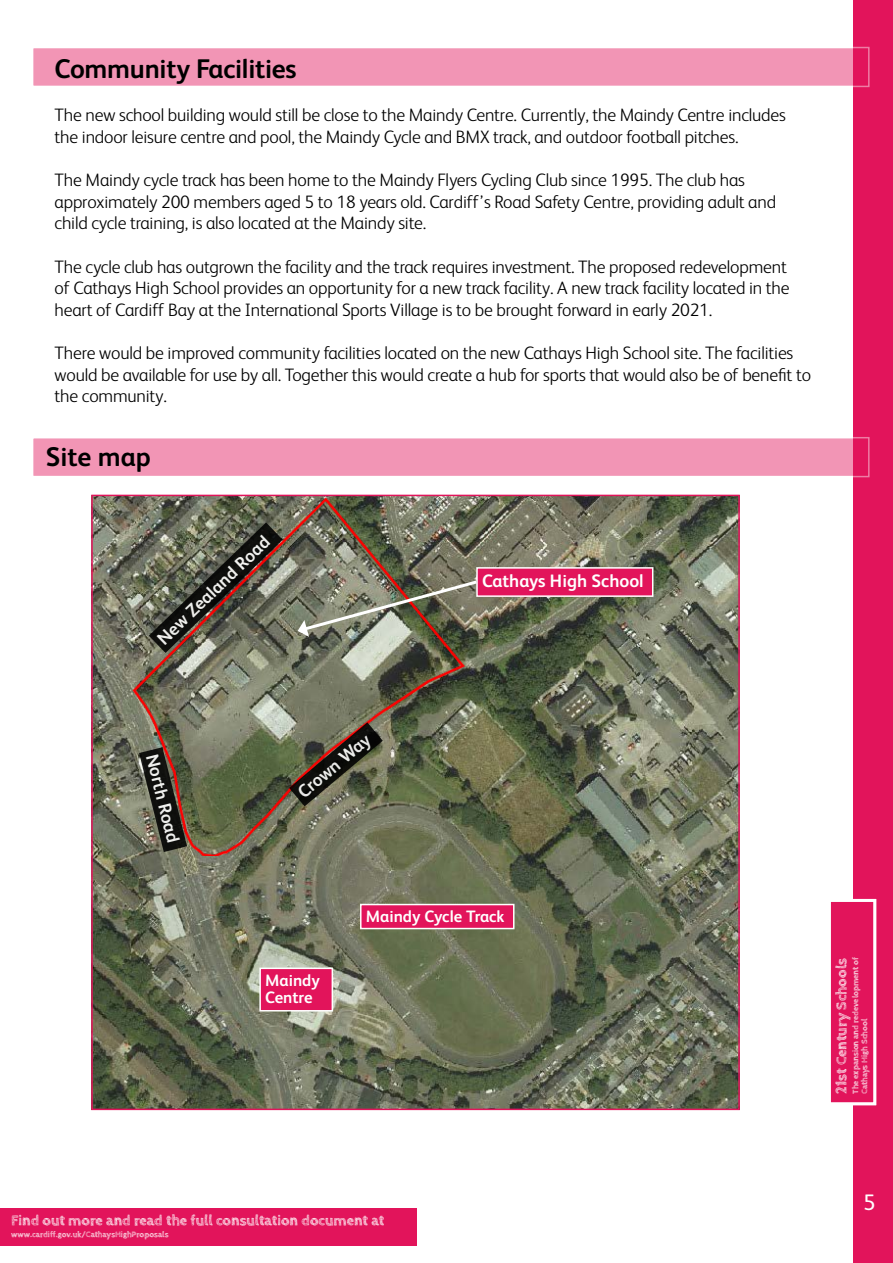
<style>
.page{position:relative;width:893px;height:1263px;background:#fff}
.page>*{position:absolute;margin:0;border:0;box-sizing:border-box;transform-origin:0 0}
.t1{font:700 27px "FS Albert";letter-spacing:-.01em;color:#000}
.t2{font:22.5px "FS Albert";color:#fff}
.t3{font:300 18px/21.6px "FS Albert";letter-spacing:-.01em;color:#000}
.t4{font:700 18px "FS Albert";color:#fff}
.t5{font:700 16.5px/16.5px "FS Albert";color:#fff}
.t6{font:700 14.85px "Cabin Sketch";color:#fff}
.t7{font:700 8.4px/9px "Cabin Sketch";letter-spacing:-.005em;color:#fff}
.t8{font:700 8.4px "Cabin Sketch";letter-spacing:-.025em;color:#fff}
</style>
<div class="page">
<div style="left:0;top:1208px;width:417px;height:38px;background:#e2145b"></div>
<div style="left:853px;top:0;width:40px;height:1263px;background:#e2145b"></div>
<div style="left:32px;top:437px;width:837px;height:40px;background:#f295b5;border:2px solid #fff"></div>
<div style="left:32px;top:47px;width:837px;height:40px;background:#f295b5;border:2px solid #fff"></div>
<img style="left:94px;top:498px;width:643px;height:609px">
<img style="left:132px;top:498px;width:332px;height:358px">
<div style="left:361px;top:904px;width:153px;height:24px;background:#e2145b"></div>
<div style="left:360px;top:904px;width:154px;height:25px;border:2px solid #fff"></div>
<div style="left:260px;top:968px;width:72px;height:43px;background:#e2145b"></div>
<div style="left:259px;top:967px;width:74px;height:44px;border:2px solid #fff"></div>
<div style="left:477px;top:568px;width:176px;height:28px;background:#e2145b"></div>
<div style="left:476px;top:567px;width:177px;height:30px;border:2px solid #fff"></div>
<svg style="left:149px;top:522px;width:134px;height:131px;background:#595649"></svg>
<svg style="left:139px;top:747px;width:48px;height:105px;background:#473d32"></svg>
<svg style="left:289px;top:722px;width:94px;height:84px;background:#524f3e"></svg>
<img style="left:298px;top:578px;width:182px;height:59px">
<div style="left:828px;top:899px;width:48px;height:206px;background:#e2145b;border:3px solid #fff"></div>
<h1 class="t1" style="left:55px;top:51px;width:244px">Community Facilities</h1>
<p class="t3" style="left:55px;top:104px;width:733px">The new school building would still be close to the Maindy Centre. Currently, the Maindy Centre includes the indoor leisure centre and pool, the Maindy Cycle and BMX track, and outdoor football pitches.</p>
<p class="t3" style="left:55px;top:168px;width:723px">The Maindy cycle track has been home to the Maindy Flyers Cycling Club since 1995. The club has approximately 200 members aged 5 to 18 years old. Cardiff’s Road Safety Centre, providing adult and child cycle training, is also located at the Maindy site.</p>
<p class="t3" style="left:55px;top:255px;width:736px">The cycle club has outgrown the facility and the track requires investment. The proposed redevelopment of Cathays High School provides an opportunity for a new track facility. A new track facility located in the heart of Cardiff Bay at the International Sports Village is to be brought forward in early 2021.</p>
<p class="t3" style="left:55px;top:341px;width:758px">There would be improved community facilities located on the new Cathays High School site. The facilities would be available for use by all. Together this would create a hub for sports that would also be of benefit to the community.</p>
<h1 class="t1" style="left:46px;top:438px;width:107px">Site map</h1>
<p class="t4" style="left:152px;top:632px;width:150px;rotate:-44deg">New Zealand Road</p>
<p class="t4" style="left:482px;top:568px;width:163px">Cathays High School</p>
<p class="t4" style="left:164px;top:751px;width:92px;rotate:76deg">North Road</p>
<p class="t4" style="left:292px;top:785px;width:90px;rotate:-40deg">Crown Way</p>
<p class="t5" style="left:265px;top:971px;width:56px">Maindy<br>Centre</p>
<p class="t5" style="left:366px;top:908px;width:140px">Maindy Cycle Track</p>
<p class="t8" style="left:851px;top:1079px;width:146px;rotate:-90deg">redevelopment of Cantonian High School,</p>
<p class="t6" style="left:833px;top:1094px;width:137px;rotate:-90deg">21st Century Schools</p>
<p class="t7" style="left:851px;top:1094px;width:138px;rotate:-90deg">The expansion and redevelopment of<br>Cathays High School</p>
<p class="t6" style="left:11px;top:1212px;width:375px">Find out more and read the full consultation document at</p>
<p class="t7" style="left:11px;top:1230px;width:159px">www.cardiff.gov.uk/CathaysHighProposals</p>
<p class="t2" style="left:863px;top:1187px;width:14px">5</p>
</div>
